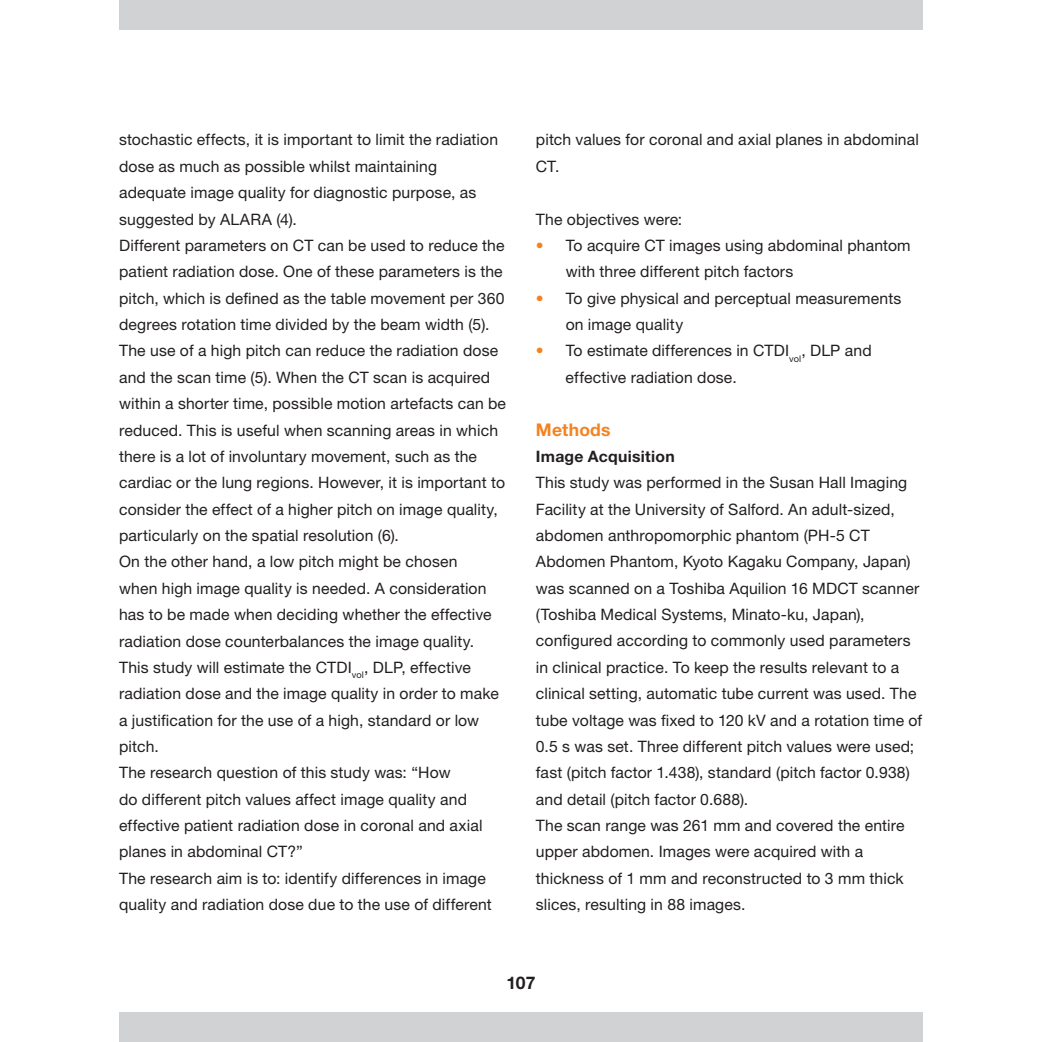
<style>
.page{position:relative;width:1042px;height:1042px;background:#fff}
.page>*{position:absolute;margin:0;border:0;box-sizing:border-box;transform-origin:0 0}
.t1{font:700 17.5px "Helvetica Neue LT Std";letter-spacing:.015em;color:#f58220}
.t2{font:700 17.5px "Helvetica Neue LT Std";color:#231f20}
.t3{font:15.75px/26.4px "Helvetica Neue LT Std";letter-spacing:.01em;color:#231f20}
.t4{font:700 15.75px "Helvetica Neue LT Std";letter-spacing:.02em;color:#231f20}
.s1{color:#f58220}
</style>
<div class="page">
<div style="left:119px;top:0;width:804px;height:30px;background:#d1d2d4"></div>
<div style="left:119px;top:1012px;width:804px;height:30px;background:#d1d2d4"></div>
<p class="t3" style="left:119px;top:126px;width:388px">stochastic effects, it is important to limit the radiation dose as much as possible whilst maintaining adequate image quality for diagnostic purpose, as suggested by ALARA (4).<br>Different parameters on CT can be used to reduce the patient radiation dose. One of these parameters is the pitch, which is defined as the table movement per 360 degrees rotation time divided by the beam width (5).<br>The use of a high pitch can reduce the radiation dose and the scan time (5). When the CT scan is acquired within a shorter time, possible motion artefacts can be reduced. This is useful when scanning areas in which there is a lot of involuntary movement, such as the cardiac or the lung regions. However, it is important to consider the effect of a higher pitch on image quality, particularly on the spatial resolution (6).<br>On the other hand, a low pitch might be chosen<br>when high image quality is needed. A consideration has to be made when deciding whether the effective radiation dose counterbalances the image quality.<br>This study will estimate the CTDI<sub>vol</sub>, DLP, effective radiation dose and the image quality in order to make a justification for the use of a high, standard or low pitch.<br>The research question of this study was: “How<br>do different pitch values affect image quality and effective patient radiation dose in coronal and axial planes in abdominal CT?”<br>The research aim is to: identify differences in image quality and radiation dose due to the use of different</p>
<p class="t3" style="left:536px;top:126px;width:384px">pitch values for coronal and axial planes in abdominal<br>CT.</p>
<p class="t3" style="left:536px;top:206px;width:148px">The objectives were:</p>
<p class="t3" style="left:566px;top:232px;width:346px;text-indent:-30px"><span class="s1">•</span> To acquire CT images using abdominal phantom with three different pitch factors</p>
<p class="t3" style="left:566px;top:285px;width:337px;text-indent:-30px"><span class="s1">•</span> To give physical and perceptual measurements on image quality</p>
<p class="t3" style="left:566px;top:337px;width:308px;text-indent:-30px"><span class="s1">•</span> To estimate differences in CTDI<sub>vol</sub>, DLP and effective radiation dose.</p>
<p class="t1" style="left:536px;top:418px;width:76px">Methods</p>
<p class="t4" style="left:536px;top:446px;width:140px">Image Acquisition</p>
<p class="t3" style="left:536px;top:469px;width:388px">This study was performed in the Susan Hall Imaging Facility at the University of Salford. An adult-sized, abdomen anthropomorphic phantom (PH-5 CT Abdomen Phantom, Kyoto Kagaku Company, Japan) was scanned on a Toshiba Aquilion 16 MDCT scanner (Toshiba Medical Systems, Minato-ku, Japan), configured according to commonly used parameters in clinical practice. To keep the results relevant to a clinical setting, automatic tube current was used. The tube voltage was fixed to 120 kV and a rotation time of 0.5 s was set. Three different pitch values were used; fast (pitch factor 1.438), standard (pitch factor 0.938) and detail (pitch factor 0.688).<br>The scan range was 261 mm and covered the entire upper abdomen. Images were acquired with a thickness of 1 mm and reconstructed to 3 mm thick slices, resulting in 88 images.</p>
<p class="t2" style="left:506px;top:972px;width:30px">107</p>
</div>
